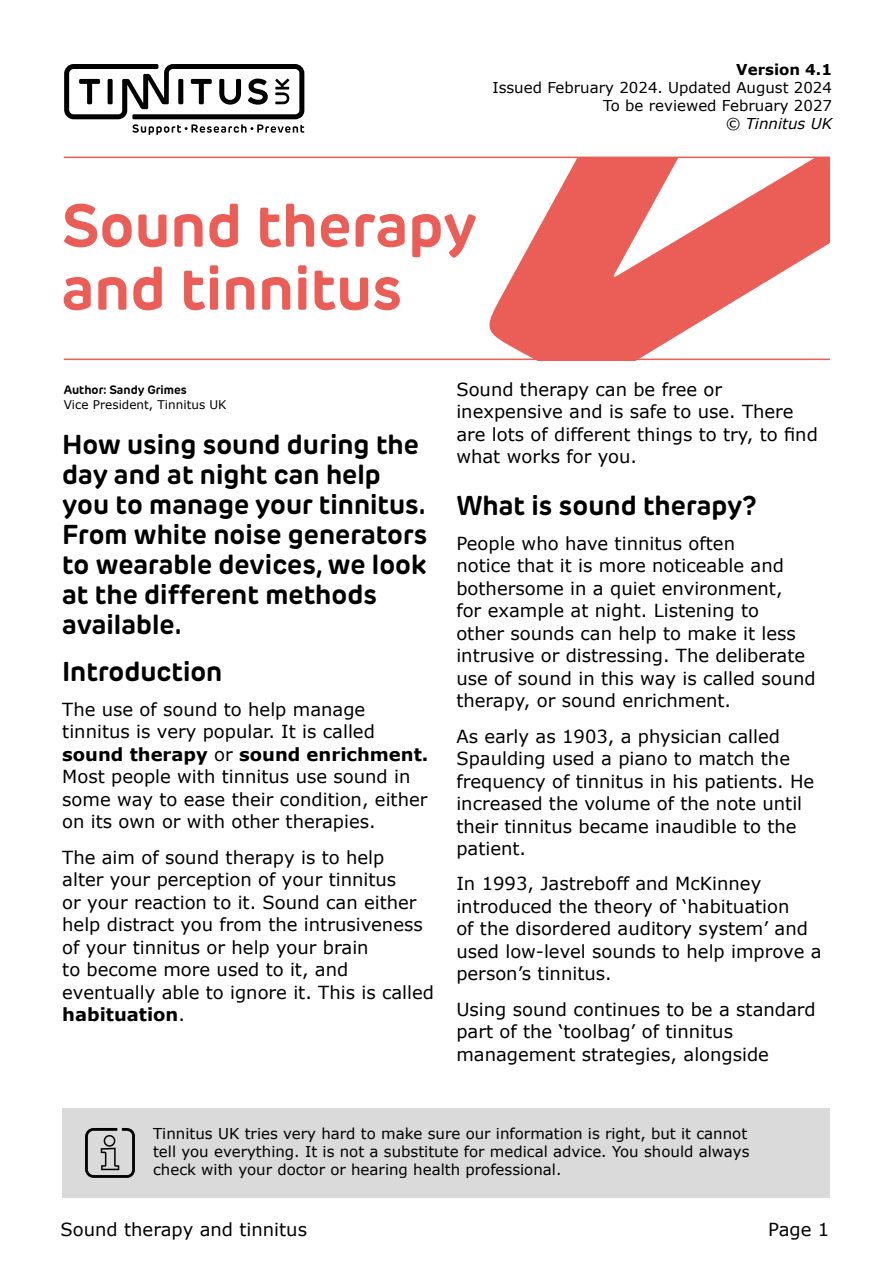
<style>
.page{position:relative;width:893px;height:1263px;background:#fff}
.page>*{position:absolute;margin:0;border:0;box-sizing:border-box;transform-origin:0 0}
.t1{font:700 60px/63px "New Rubrik Edge";color:#eb5e57}
.t2{font:700 27px/30px "New Rubrik Edge";color:#000}
.t3{font:18px/22.5px "Verdana";color:#000}
.t4{font:15px/18px "Verdana";color:#000}
.t5{font:italic 15px "Verdana";color:#000}
.t6{font:700 15px "Verdana";color:#000}
.t7{font:12px "Verdana";color:#000}
.t8{font:700 12px "New Rubrik Edge";color:#000}
.s1{font-weight:700}
</style>
<div class="page">
<div style="left:62px;top:1109px;width:768px;height:89px;background:#dadada"></div>
<svg style="left:64px;top:64px;width:240px;height:71px"></svg>
<svg style="left:85px;top:1128px;width:50px;height:50px"></svg>
<svg style="left:347px;top:158px;width:483px;height:201px"></svg>
<hr style="left:64px;top:157px;width:766px;height:1px;background:#eb5e57">
<hr style="left:64px;top:359px;width:766px;height:1px;background:#eb5e57">
<p class="t6" style="left:736px;top:60px;width:97px">Version 4.1</p>
<p class="t4" style="left:492px;top:79px;width:341px;text-align:right">Issued February 2024. Updated August 2024<br>To be reviewed February 2027</p>
<p class="t5" style="left:725px;top:114px;width:108px">© Tinnitus UK</p>
<h1 class="t1" style="left:62px;top:194px;width:417px">Sound therapy and tinnitus</h1>
<p class="t8" style="left:64px;top:382px;width:125px">Author: Sandy Grimes</p>
<p class="t7" style="left:64px;top:397px;width:164px">Vice President, Tinnitus UK</p>
<h2 class="t2" style="left:62px;top:429px;width:367px">How using sound during the day and at night can help you to manage your tinnitus.<br>From white noise generators to wearable devices, we look at the different methods available.</h2>
<h2 class="t2" style="left:62px;top:656px;width:162px">Introduction</h2>
<p class="t3" style="left:62px;top:698px;width:368px">The use of sound to help manage tinnitus is very popular. It is called <span class="s1">sound therapy</span> or <span class="s1">sound enrichment.<br></span>Most people with tinnitus use sound in some way to ease their condition, either on its own or with other therapies.</p>
<p class="t3" style="left:62px;top:846px;width:373px">The aim of sound therapy is to help<br>alter your perception of your tinnitus<br>or your reaction to it. Sound can either help distract you from the intrusiveness of your tinnitus or help your brain<br>to become more used to it, and eventually able to ignore it. This is called <span class="s1">habituation</span>.</p>
<p class="t3" style="left:456px;top:378px;width:363px">Sound therapy can be free or inexpensive and is safe to use. There are lots of different things to try, to find what works for you.</p>
<h2 class="t2" style="left:456px;top:490px;width:302px">What is sound therapy?</h2>
<p class="t3" style="left:456px;top:532px;width:361px">People who have tinnitus often<br>notice that it is more noticeable and bothersome in a quiet environment,<br>for example at night. Listening to<br>other sounds can help to make it less intrusive or distressing. The deliberate use of sound in this way is called sound therapy, or sound enrichment.</p>
<p class="t3" style="left:456px;top:725px;width:359px">As early as 1903, a physician called<br>Spaulding used a piano to match the frequency of tinnitus in his patients. He increased the volume of the note until their tinnitus became inaudible to the patient.</p>
<p class="t3" style="left:456px;top:873px;width:367px">In 1993, Jastreboff and McKinney introduced the theory of ‘habituation<br>of the disordered auditory system’ and used low-level sounds to help improve a person’s tinnitus.</p>
<p class="t3" style="left:456px;top:998px;width:361px">Using sound continues to be a standard part of the ‘toolbag’ of tinnitus management strategies, alongside</p>
<p class="t4" style="left:153px;top:1125px;width:598px">Tinnitus UK tries very hard to make sure our information is right, but it cannot tell you everything. It is not a substitute for medical advice. You should always check with your doctor or hearing health professional.</p>
<p class="t3" style="left:61px;top:1219px;width:248px">Sound therapy and tinnitus</p>
<p class="t3" style="left:768px;top:1219px;width:62px">Page 1</p>
</div>
